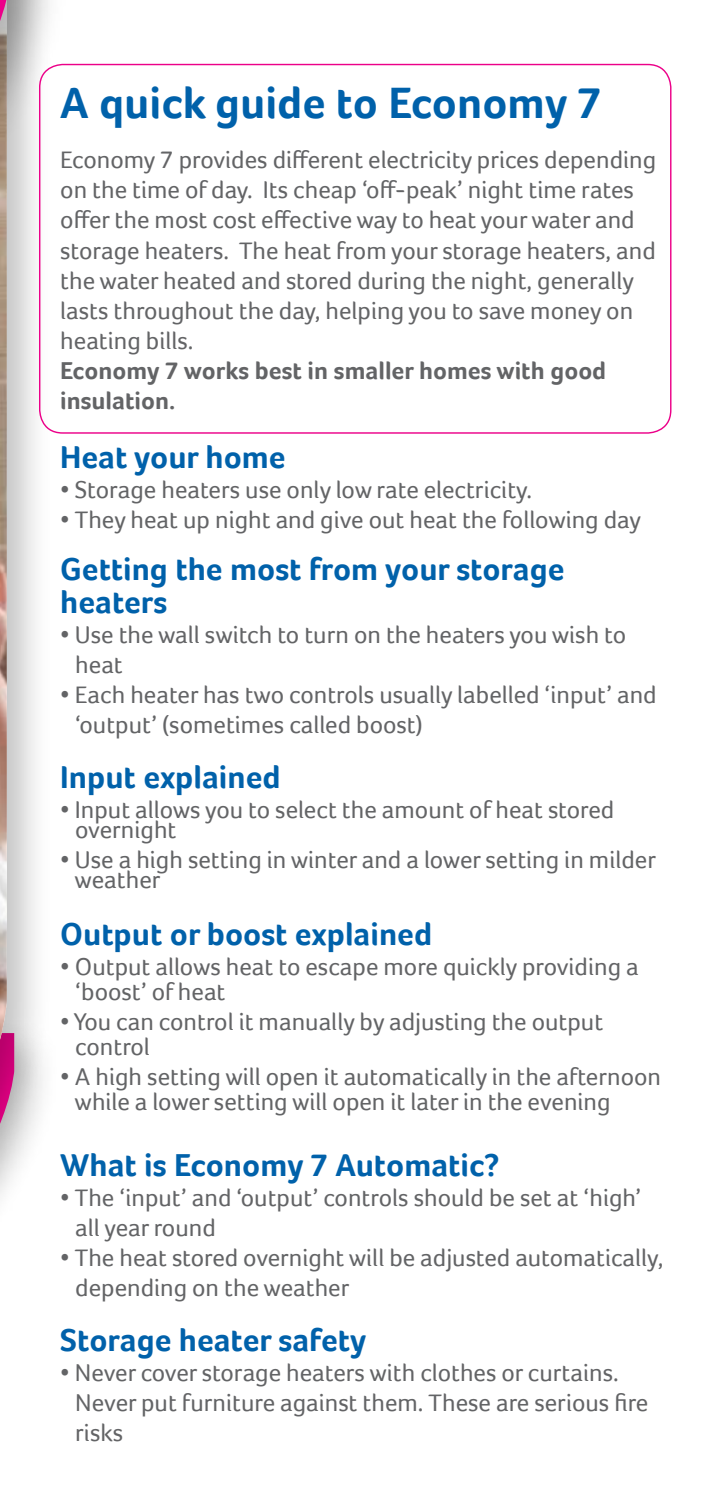
<style>
.page{position:relative;width:702px;height:1489px;background:#fff}
.page>*{position:absolute;margin:0;border:0;box-sizing:border-box;transform-origin:0 0}
.t1{font:700 45px "Foco";color:#0061aa}
.t2{font:700 32.5px/32.5px "Foco";color:#0061aa}
.t3{font:25px/30px "Foco";color:#636466}
.t4{font:700 25px/30px "Foco";color:#636466}
</style>
<div class="page">
<div style="left:0;top:0;width:53px;height:1488px;background:#000;opacity:.25"></div>
<div style="left:0;top:0;width:70px;height:426px;background:#000;opacity:.3"></div>
<svg style="left:0;top:0;width:14px;height:1459px"></svg>
<h1 class="t1" style="left:60px;top:77px;width:542px">A quick guide to Economy 7</h1>
<p class="t3" style="left:60px;top:145px;width:597px">Economy 7 provides different electricity prices depending on the time of day. Its cheap ‘off-peak’ night time rates offer the most cost effective way to heat your water and storage heaters. The heat from your storage heaters, and the water heated and stored during the night, generally lasts throughout the day, helping you to save money on heating bills.</p>
<p class="t4" style="left:60px;top:355px;width:547px">Economy 7 works best in smaller homes with good insulation.</p>
<h2 class="t2" style="left:60px;top:440px;width:227px">Heat your home</h2>
<p class="t3" style="left:60px;top:474px;width:473px">• Storage heaters use only low rate electricity.</p>
<p class="t3" style="left:60px;top:504px;width:582px">• They heat up night and give out heat the following day</p>
<h2 class="t2" style="left:60px;top:552px;width:505px">Getting the most from your storage heaters</h2>
<p class="t3" style="left:75px;top:619px;width:552px;text-indent:-15px">• Use the wall switch to turn on the heaters you wish to heat</p>
<p class="t3" style="left:75px;top:679px;width:583px;text-indent:-15px">• Each heater has two controls usually labelled ‘input’ and ‘output’ (sometimes called boost)</p>
<h2 class="t2" style="left:60px;top:760px;width:222px">Input explained</h2>
<p class="t3" style="left:75px;top:799px;width:540px;line-height:20px;text-indent:-15px">• Input allows you to select the amount of heat stored overnight</p>
<p class="t3" style="left:75px;top:849px;width:583px;line-height:20px;text-indent:-14px">• Use a high setting in winter and a lower setting in milder weather</p>
<h2 class="t2" style="left:60px;top:917px;width:373px">Output or boost explained</h2>
<p class="t3" style="left:75px;top:954px;width:565px;line-height:25px;text-indent:-15px">• Output allows heat to escape more quickly providing a ‘boost’ of heat</p>
<p class="t3" style="left:75px;top:1009px;width:529px;line-height:25px;text-indent:-15px">• You can control it manually by adjusting the output control</p>
<p class="t3" style="left:75px;top:1064px;width:588px;line-height:25px;text-indent:-14px">• A high setting will open it automatically in the afternoon while a lower setting will open it later in the evening</p>
<h2 class="t2" style="left:60px;top:1147px;width:440px">What is Economy 7 Automatic?</h2>
<p class="t3" style="left:75px;top:1181px;width:567px;text-indent:-15px">• The ‘input’ and ‘output’ controls should be set at ‘high’ all year round</p>
<p class="t3" style="left:75px;top:1241px;width:589px;text-indent:-15px">• The heat stored overnight will be adjusted automatically, depending on the weather</p>
<h2 class="t2" style="left:60px;top:1322px;width:307px">Storage heater safety</h2>
<p class="t3" style="left:75px;top:1356px;width:574px;text-indent:-15px">• Never cover storage heaters with clothes or curtains.<br>Never put furniture against them. These are serious fire risks</p>
</div>
